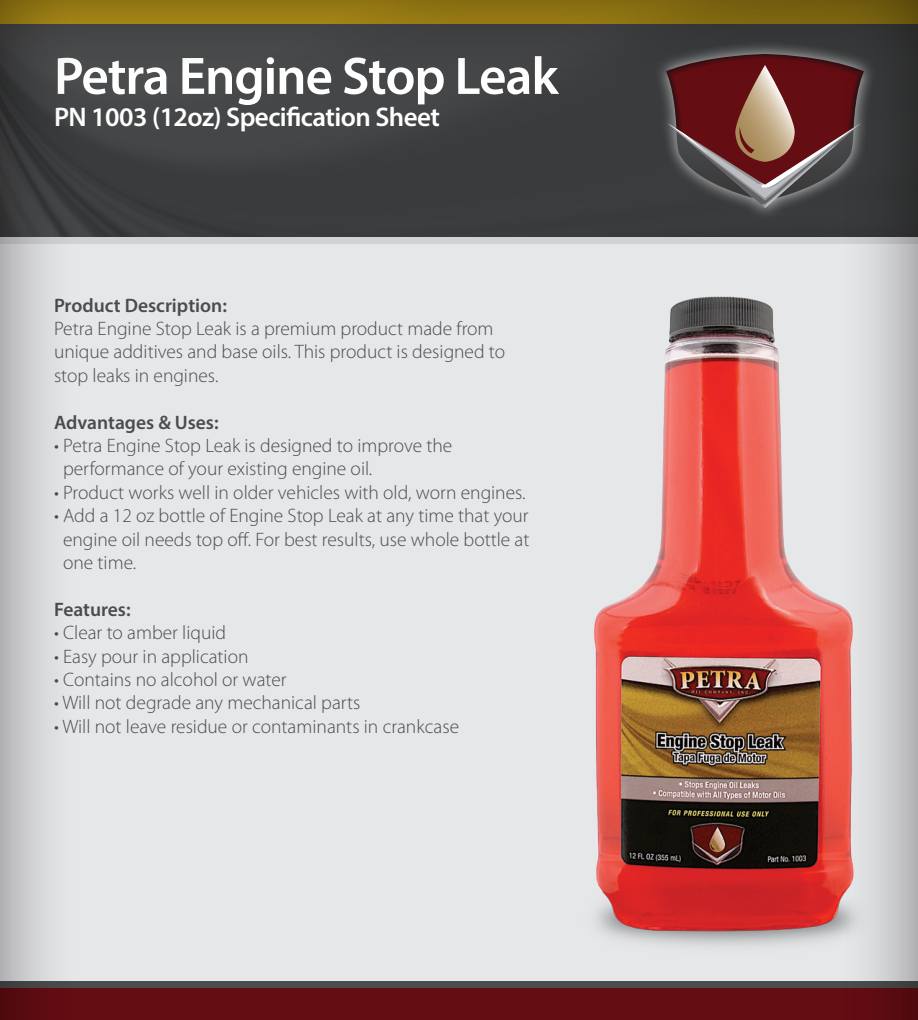
<style>
.page{position:relative;width:918px;height:1020px;background:#fff}
.page>*{position:absolute;margin:0;border:0;box-sizing:border-box;transform-origin:0 0}
.t1{font:600 53.25px "Myriad Pro";letter-spacing:-.02em;color:#fff}
.t2{font:600 27px "Myriad Pro";letter-spacing:-.02em;color:#fff}
.t3{font:300 19.5px/23.4px "Myriad Pro";color:#4b4c4d}
.t4{font:600 19.5px "Myriad Pro";color:#4b4c4d}
</style>
<div class="page">
<div style="left:0;top:0;width:918px;height:1020px;background:#231f20;opacity:.75"></div>
<h1 class="t1" style="left:54px;top:42px;width:506px">Petra Engine Stop Leak</h1>
<h2 class="t2" style="left:54px;top:100px;width:387px">PN 1003 (12oz) Specification Sheet</h2>
<p class="t4" style="left:54px;top:293px;width:174px">Product Description:</p>
<p class="t3" style="left:54px;top:317px;width:453px">Petra Engine Stop Leak is a premium product made from unique additives and base oils. This product is designed to stop leaks in engines.</p>
<p class="t4" style="left:54px;top:410px;width:166px">Advantages &amp; Uses:</p>
<p class="t3" style="left:63px;top:434px;width:391px;text-indent:-9px">• Petra Engine Stop Leak is designed to improve the performance of your existing engine oil.</p>
<p class="t3" style="left:54px;top:480px;width:473px">• Product works well in older vehicles with old, worn engines.</p>
<p class="t3" style="left:63px;top:504px;width:468px;text-align:justify;text-indent:-9px">• Add a 12 oz bottle of Engine Stop Leak at any time that your engine oil needs top off. For best results, use whole bottle at one time.</p>
<p class="t4" style="left:54px;top:597px;width:78px">Features:</p>
<p class="t3" style="left:54px;top:621px;width:174px">• Clear to amber liquid</p>
<p class="t3" style="left:54px;top:644px;width:196px">• Easy pour in application</p>
<p class="t3" style="left:54px;top:668px;width:234px">• Contains no alcohol or water</p>
<p class="t3" style="left:54px;top:691px;width:308px">• Will not degrade any mechanical parts</p>
<p class="t3" style="left:54px;top:714px;width:407px">• Will not leave residue or contaminants in crankcase</p>
</div>
